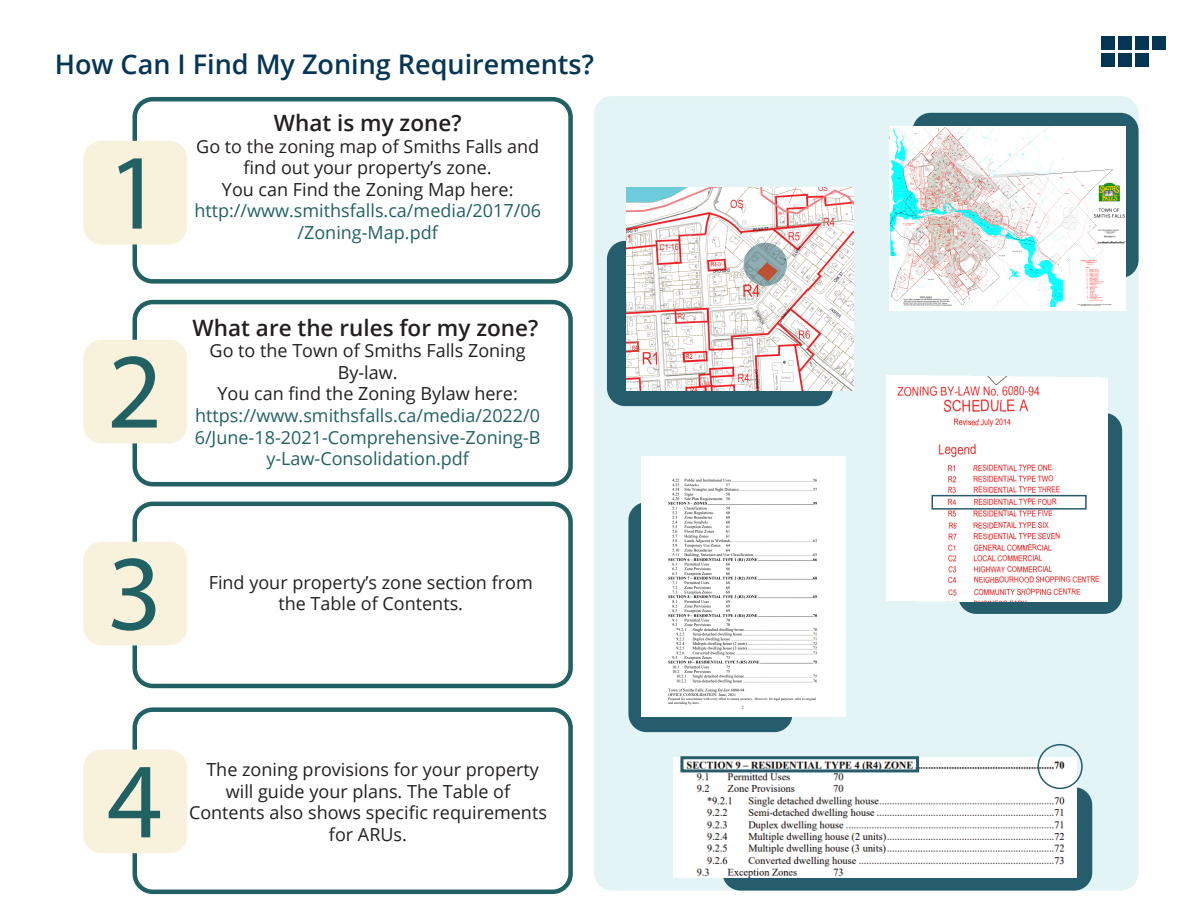
<style>
.page{position:relative;width:1188px;height:918px;background:#fff}
.page>*{position:absolute;margin:0;border:0;box-sizing:border-box;transform-origin:0 0}
.t1{font:108px/203px "Myriad Pro";color:#216163;text-align:justify}
.t2{font:600 27px "Open Sans";color:#053655}
.t3{font:600 22.5px "Open Sans";color:#231f20}
.t4{font:18px/21.6px "Open Sans";color:#231f20;text-align:center}
.t5{font:18px/21.6px "Open Sans";color:#216163;text-align:center}
</style>
<div class="page">
<div style="left:594px;top:96px;width:545px;height:795px;background:#e2f4f6;border-radius:18px"></div>
<div style="left:133px;top:707px;width:440px;height:187px;border:4px solid #216163;border-radius:18px"></div>
<div style="left:133px;top:502px;width:440px;height:186px;border:4px solid #216163;border-radius:18px"></div>
<div style="left:958px;top:413px;width:164px;height:201px;background:#255d6c;border-radius:18px"></div>
<div style="left:628px;top:502px;width:164px;height:230px;background:#255d6c;border-radius:18px"></div>
<div style="left:722px;top:787px;width:370px;height:104px;background:#255d6c;border-radius:18px"></div>
<div style="left:913px;top:113px;width:226px;height:165px;background:#255d6c;border-radius:18px"></div>
<div style="left:607px;top:241px;width:226px;height:165px;background:#255d6c;border-radius:18px"></div>
<div style="left:133px;top:300px;width:440px;height:186px;border:4px solid #216163;border-radius:18px"></div>
<div style="left:133px;top:97px;width:440px;height:187px;border:4px solid #216163;border-radius:18px"></div>
<div style="left:83px;top:141px;width:104px;height:103px;background:#f8f2dc;border-radius:18px"></div>
<img style="left:889px;top:127px;width:236px;height:183px">
<img style="left:626px;top:187px;width:227px;height:204px">
<img style="left:886px;top:375px;width:221px;height:226px">
<div style="left:83px;top:340px;width:104px;height:103px;background:#f8f2dc;border-radius:18px"></div>
<div style="left:83px;top:750px;width:104px;height:103px;background:#f8f2dc;border-radius:18px"></div>
<div style="left:83px;top:542px;width:104px;height:103px;background:#f8f2dc;border-radius:18px"></div>
<svg style="left:744px;top:243px;width:43px;height:43px"></svg>
<svg style="left:757px;top:262px;width:21px;height:19px"></svg>
<div style="left:932px;top:495px;width:155px;height:15px;border:2px solid #255d6c"></div>
<img style="left:673px;top:758px;width:404px;height:120px">
<div style="left:680px;top:756px;width:239px;height:16px;border:3px solid #255d6c"></div>
<div style="left:1038px;top:744px;width:45px;height:45px;border:2px solid #255d6c;border-radius:50%"></div>
<img style="left:641px;top:456px;width:205px;height:260px">
<div style="left:1102px;top:36px;width:13px;height:14px;background:#043654"></div>
<div style="left:1118px;top:36px;width:14px;height:14px;background:#043654"></div>
<div style="left:1135px;top:36px;width:14px;height:14px;background:#043654"></div>
<div style="left:1135px;top:53px;width:14px;height:13px;background:#043654"></div>
<div style="left:1152px;top:36px;width:13px;height:14px;background:#043654"></div>
<div style="left:1102px;top:53px;width:13px;height:13px;background:#043654"></div>
<div style="left:1118px;top:53px;width:14px;height:13px;background:#043654"></div>
<h2 class="t2" style="left:55px;top:46px;width:541px">How Can I Find My Zoning Requirements?</h2>
<h1 class="t1" style="left:107px;top:89px;width:57px">1<br>2<br>3<br>4</h1>
<p class="t3" style="left:274px;top:107px;width:189px">What is my zone?</p>
<p class="t4" style="left:196px;top:135px;width:344px">Go to the zoning map of Smiths Falls and find out your property’s zone.<br>You can Find the Zoning Map here:</p>
<p class="t5" style="left:194px;top:200px;width:348px">http://www.smithsfalls.ca/media/2017/06 /Zoning-Map.pdf</p>
<p class="t3" style="left:193px;top:312px;width:347px">What are the rules for my zone?</p>
<p class="t4" style="left:210px;top:339px;width:318px">Go to the Town of Smiths Falls Zoning<br>By-law.<br>You can find the Zoning Bylaw here:</p>
<p class="t5" style="left:195px;top:404px;width:347px">https://www.smithsfalls.ca/media/2022/0<br>6/June-18-2021-Comprehensive-Zoning-B y-Law-Consolidation.pdf</p>
<p class="t4" style="left:209px;top:571px;width:326px">Find your property’s zone section from the Table of Contents.</p>
<p class="t4" style="left:189px;top:758px;width:359px">The zoning provisions for your property will guide your plans. The Table of<br>Contents also shows specific requirements for ARUs.</p>
</div>
